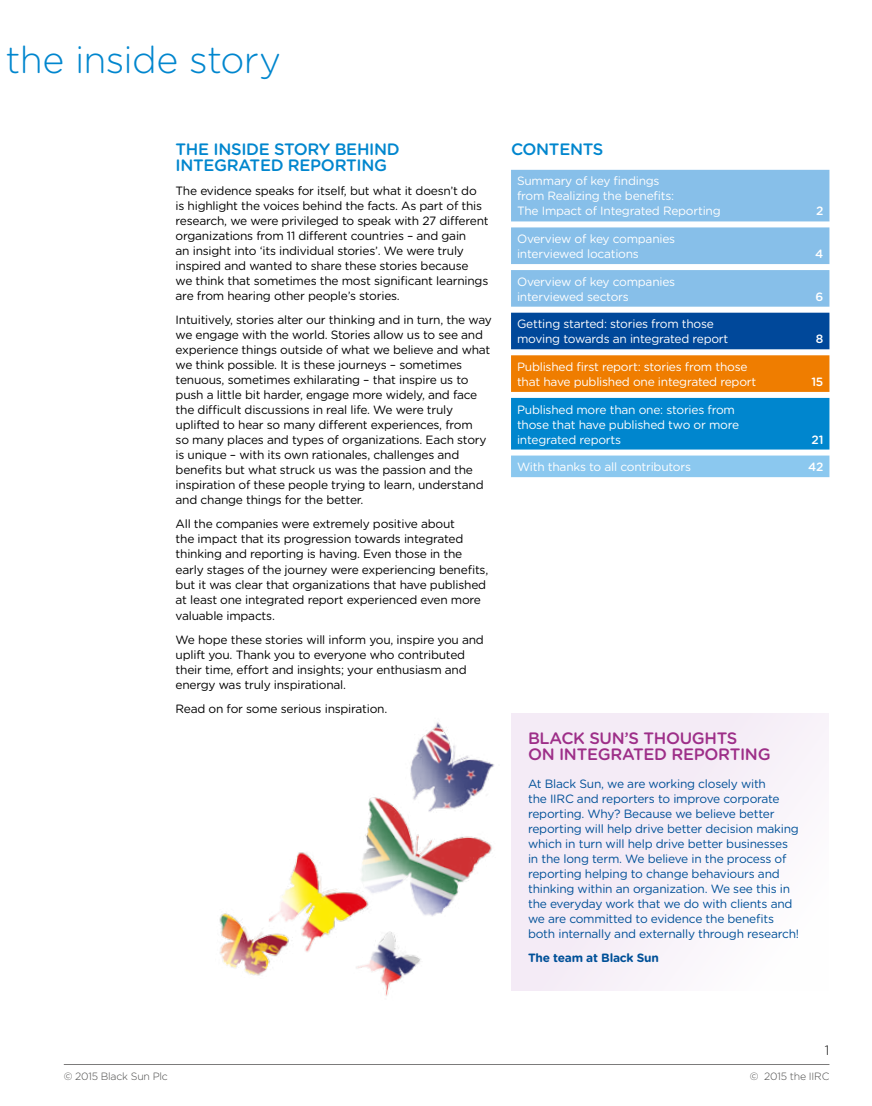
<style>
.page{position:relative;width:872px;height:1106px;background:#fff}
.page>*{position:absolute;margin:0;border:0;box-sizing:border-box;transform-origin:0 0}
.t1{font:300 37.5px "Gotham Rounded";letter-spacing:-.02em;color:#0086ce}
.t2{font:500 16.5px/16.5px "Gotham Rounded";letter-spacing:-.02em;color:#0086ce}
.t3{font:500 16.5px/16.5px "Gotham Rounded";letter-spacing:-.02em;color:#9d2e88}
.t4{font:300 13.5px "Gotham Rounded";color:#000}
.t5{font:12px/15px "Gotham Rounded";letter-spacing:-.02em;color:#000}
.t6{font:12px/15px "Gotham Rounded";letter-spacing:-.02em;color:#005098}
.t7{font:12px/15px "Gotham Rounded";letter-spacing:-.02em;color:#fff}
.t8{font:700 12px "Gotham Rounded";letter-spacing:-.02em;color:#005098}
.t9{font:500 12px "Gotham Rounded";color:#fff}
.t10{font:300 10.5px "Gotham Rounded";letter-spacing:-.02em;color:#4a4a49}
</style>
<div class="page">
<img style="left:219px;top:722px;width:275px;height:274px">
<div style="left:511px;top:170px;width:318px;height:51px;background:#87bfe9"></div>
<div style="left:511px;top:227px;width:318px;height:37px;background:#87bfe9"></div>
<div style="left:511px;top:270px;width:318px;height:37px;background:#87bfe9"></div>
<div style="left:511px;top:313px;width:318px;height:36px;background:#00489a"></div>
<div style="left:511px;top:355px;width:318px;height:37px;background:#ef7d00"></div>
<div style="left:511px;top:398px;width:318px;height:51px;background:#0086ce"></div>
<div style="left:511px;top:455px;width:318px;height:22px;background:#8bc8ef"></div>
<div style="left:511px;top:713px;width:317px;height:277px;background:#f4ebf6"></div>
<hr style="left:64px;top:1064px;width:765px;height:1px;background:#7c7b7b">
<h1 class="t1" style="left:6px;top:34px;width:277px">the inside story</h1>
<h2 class="t2" style="left:176px;top:140px;width:226px">THE INSIDE STORY BEHIND<br>INTEGRATED REPORTING</h2>
<p class="t5" style="left:176px;top:183px;width:314px">The evidence speaks for itself, but what it doesn’t do<br>is highlight the voices behind the facts. As part of this research, we were privileged to speak with 27 different organizations from 11 different countries – and gain<br>an insight into ‘its individual stories’. We were truly inspired and wanted to share these stories because<br>we think that sometimes the most significant learnings are from hearing other people’s stories.</p>
<p class="t5" style="left:176px;top:312px;width:318px">Intuitively, stories alter our thinking and in turn, the way we engage with the world. Stories allow us to see and experience things outside of what we believe and what we think possible. It is these journeys – sometimes tenuous, sometimes exhilarating – that inspire us to push a little bit harder, engage more widely, and face the difficult discussions in real life. We were truly uplifted to hear so many different experiences, from<br>so many places and types of organizations. Each story is unique – with its own rationales, challenges and benefits but what struck us was the passion and the inspiration of these people trying to learn, understand and change things for the better.</p>
<p class="t5" style="left:176px;top:516px;width:314px">All the companies were extremely positive about<br>the impact that its progression towards integrated thinking and reporting is having. Even those in the early stages of the journey were experiencing benefits, but it was clear that organizations that have published at least one integrated report experienced even more</p>
<p class="t5" style="left:176px;top:603px;width:310px;line-height:24px">valuable impacts.<br>We hope these stories will inform you, inspire you and</p>
<p class="t5" style="left:176px;top:646px;width:293px">uplift you. Thank you to everyone who contributed their time, effort and insights; your enthusiasm and energy was truly inspirational.</p>
<p class="t5" style="left:176px;top:700px;width:213px">Read on for some serious inspiration.</p>
<h2 class="t2" style="left:511px;top:140px;width:94px">CONTENTS</h2>
<p class="t7" style="left:517px;top:173px;width:205px">Summary of key findings<br>from Realizing the benefits:<br>The Impact of Integrated Reporting</p>
<p class="t7" style="left:517px;top:231px;width:160px">Overview of key companies interviewed locations</p>
<p class="t7" style="left:517px;top:273px;width:160px">Overview of key companies interviewed sectors</p>
<p class="t7" style="left:517px;top:316px;width:213px">Getting started: stories from those moving towards an integrated report</p>
<p class="t7" style="left:517px;top:358px;width:241px">Published first report: stories from those that have published one integrated report</p>
<p class="t7" style="left:517px;top:401px;width:224px">Published more than one: stories from those that have published two or more integrated reports</p>
<p class="t9" style="left:816px;top:203px;width:9px">2</p>
<p class="t9" style="left:815px;top:245px;width:10px">4</p>
<p class="t9" style="left:815px;top:288px;width:9px">6</p>
<p class="t9" style="left:816px;top:330px;width:9px">8</p>
<p class="t9" style="left:811px;top:373px;width:13px">15</p>
<p class="t9" style="left:811px;top:431px;width:13px">21</p>
<p class="t7" style="left:517px;top:459px;width:175px">With thanks to all contributors</p>
<p class="t9" style="left:808px;top:458px;width:17px">42</p>
<h2 class="t3" style="left:528px;top:728px;width:244px">BLACK SUN’S THOUGHTS<br>ON INTEGRATED REPORTING</h2>
<p class="t6" style="left:528px;top:775px;width:272px">At Black Sun, we are working closely with<br>the IIRC and reporters to improve corporate reporting. Why? Because we believe better reporting will help drive better decision making which in turn will help drive better businesses in the long term. We believe in the process of reporting helping to change behaviours and thinking within an organization. We see this in the everyday work that we do with clients and we are committed to evidence the benefits both internally and externally through research!</p>
<p class="t8" style="left:528px;top:948px;width:132px">The team at Black Sun</p>
<p class="t4" style="left:825px;top:1041px;width:6px">1</p>
<p class="t10" style="left:64px;top:1069px;width:106px">© 2015 Black Sun Plc</p>
<p class="t10" style="left:750px;top:1069px;width:81px">© 2015 the IIRC</p>
</div>
